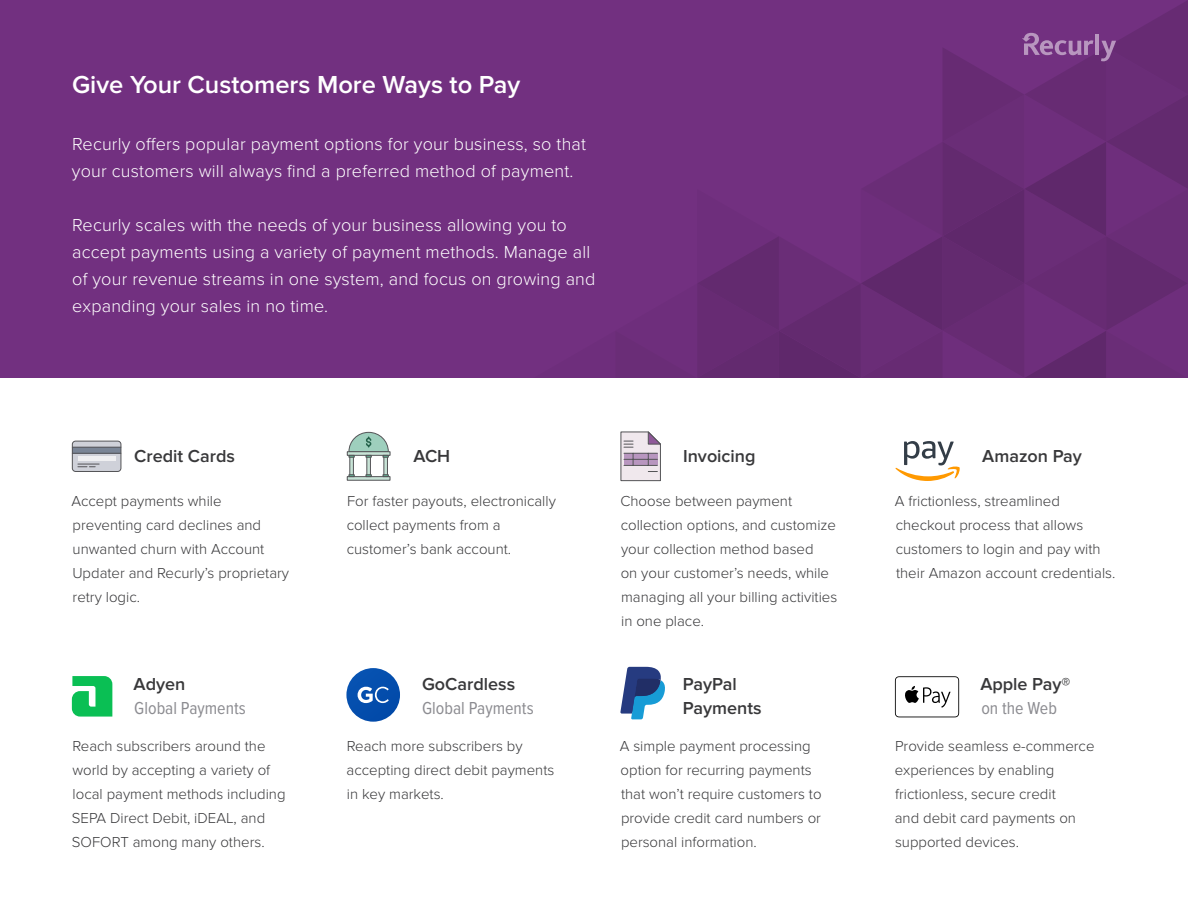
<style>
.page{position:relative;width:1188px;height:918px;background:#fff}
.page>*{position:absolute;margin:0;border:0;box-sizing:border-box;transform-origin:0 0}
.t1{font:600 25.5px "Proxima Nova";color:#fff}
.t2{font:300 18px/27px "Proxima Nova";letter-spacing:.01em;color:#fff}
.t3{font:600 18px/24px "Proxima Nova";color:#38383a}
.t4{font:18px "Proxima Nova Cond";color:#8c8c91}
.t5{font:300 15px/24px "Proxima Nova";color:#38383a}
</style>
<div class="page">
<div style="left:0;top:0;width:1188px;height:378px;background:#723080"></div>
<div style="left:346px;top:668px;width:54px;height:54px;background:#054ead;border-radius:50%"></div>
<svg style="left:358px;top:687px;width:31px;height:16px"></svg>
<svg style="left:895px;top:676px;width:64px;height:41px"></svg>
<svg style="left:620px;top:667px;width:45px;height:52px"></svg>
<svg style="left:620px;top:431px;width:41px;height:50px;background:#ccc0cc"></svg>
<hr style="left:624px;top:465px;width:33px;height:1px;background:#545457">
<svg style="left:72px;top:440px;width:50px;height:32px;background:#b1b4bb"></svg>
<svg style="left:895px;top:441px;width:65px;height:40px"></svg>
<svg style="left:72px;top:676px;width:40px;height:41px;background:#34ca71"></svg>
<svg style="left:347px;top:476px;width:43px;height:5px"></svg>
<svg style="left:383px;top:458px;width:5px;height:16px"></svg>
<svg style="left:383px;top:474px;width:6px;height:3px"></svg>
<svg style="left:349px;top:458px;width:5px;height:16px"></svg>
<svg style="left:349px;top:474px;width:6px;height:3px"></svg>
<svg style="left:366px;top:458px;width:5px;height:16px"></svg>
<svg style="left:366px;top:474px;width:6px;height:3px"></svg>
<svg style="left:348px;top:432px;width:41px;height:26px"></svg>
<svg style="left:697px;top:1px;width:491px;height:377px"></svg>
<h1 class="t1" style="left:72px;top:69px;width:450px">Give Your Customers More Ways to Pay</h1>
<p class="t2" style="left:72px;top:130px;width:516px">Recurly offers popular payment options for your business, so that your customers will always find a preferred method of payment.</p>
<p class="t2" style="left:72px;top:211px;width:525px">Recurly scales with the needs of your business allowing you to accept payments using a variety of payment methods. Manage all of your revenue streams in one system, and focus on growing and expanding your sales in no time.</p>
<p class="t3" style="left:134px;top:445px;width:102px">Credit Cards</p>
<p class="t5" style="left:71px;top:490px;width:219px">Accept payments while preventing card declines and unwanted churn with Account<br>Updater and Recurly’s proprietary retry logic.</p>
<p class="t3" style="left:134px;top:672px;width:53px">Adyen</p>
<p class="t4" style="left:134px;top:698px;width:113px">Global Payments</p>
<p class="t5" style="left:72px;top:734px;width:215px">Reach subscribers around the world by accepting a variety of local payment methods including<br>SEPA Direct Debit, iDEAL, and<br>SOFORT among many others.</p>
<p class="t3" style="left:414px;top:445px;width:38px">ACH</p>
<p class="t5" style="left:347px;top:490px;width:211px">For faster payouts, electronically collect payments from a customer’s bank account.</p>
<p class="t3" style="left:422px;top:672px;width:95px">GoCardless</p>
<p class="t4" style="left:422px;top:698px;width:113px">Global Payments</p>
<p class="t5" style="left:347px;top:734px;width:209px">Reach more subscribers by accepting direct debit payments in key markets.</p>
<p class="t3" style="left:683px;top:445px;width:74px">Invoicing</p>
<p class="t5" style="left:620px;top:490px;width:218px">Choose between payment collection options, and customize your collection method based<br>on your customer’s needs, while managing all your billing activities in one place.</p>
<p class="t3" style="left:683px;top:672px;width:80px">PayPal<br>Payments</p>
<p class="t5" style="left:620px;top:734px;width:203px">A simple payment processing option for recurring payments that won’t require customers to provide credit card numbers or personal information.</p>
<p class="t3" style="left:982px;top:445px;width:101px">Amazon Pay</p>
<p class="t5" style="left:895px;top:490px;width:222px">A frictionless, streamlined checkout process that allows customers to login and pay with their Amazon account credentials.</p>
<p class="t3" style="left:980px;top:672px;width:92px">Apple Pay®</p>
<p class="t4" style="left:981px;top:698px;width:77px">on the Web</p>
<p class="t5" style="left:895px;top:734px;width:201px">Provide seamless e-commerce experiences by enabling frictionless, secure credit<br>and debit card payments on supported devices.</p>
</div>
